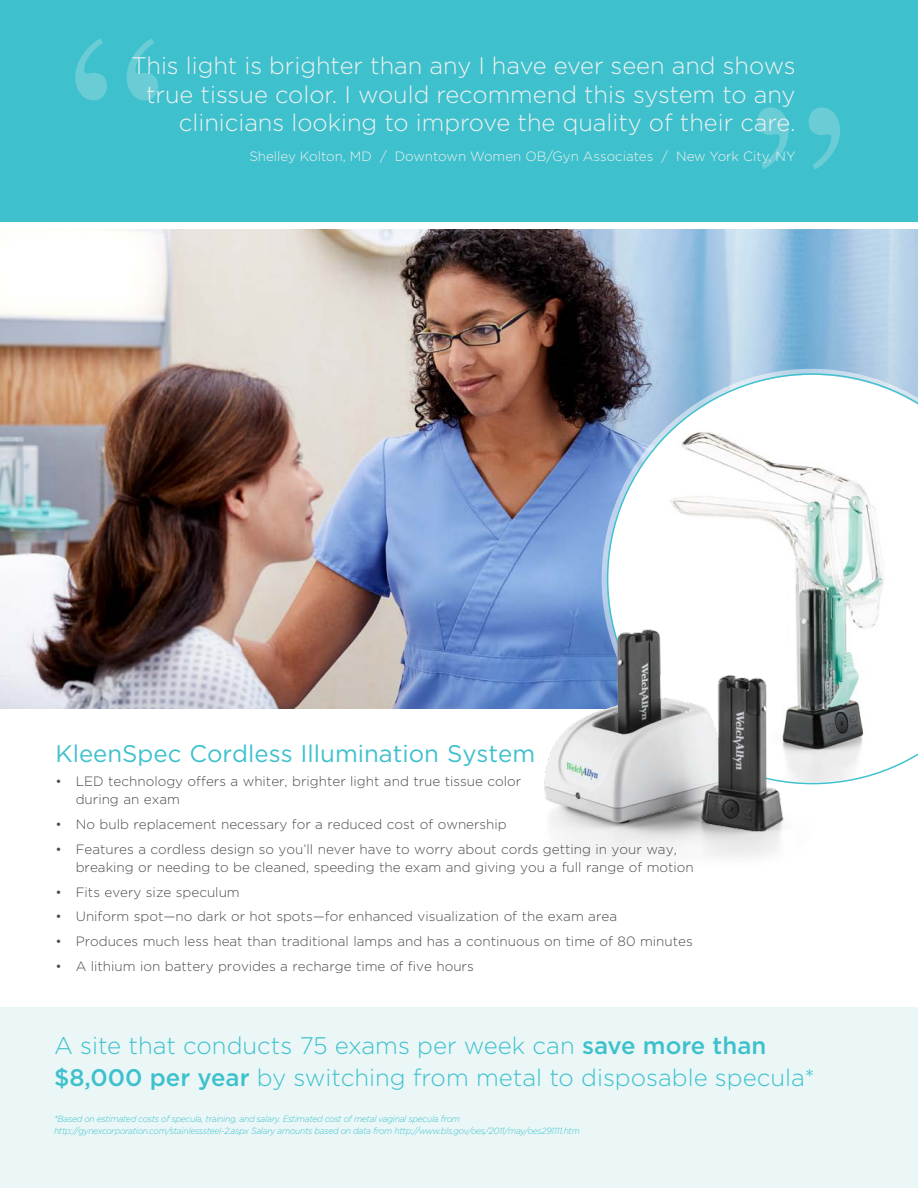
<style>
.page{position:relative;width:918px;height:1188px;background:#fff}
.page>*{position:absolute;margin:0;border:0;box-sizing:border-box;transform-origin:0 0}
.t1{font:300 24px/28.8px "Gotham";color:#f1f1f1;text-align:right}
.t2{font:300 24px/31.5px "Gotham";color:#3ec1cd}
.t3{font:24px "Gotham";color:#3ec1cd}
.t4{font:300 13.5px/18px "Gotham";color:#4b4b4c}
.t5{font:300 13.5px "Gotham";color:#f1f1f1}
.t6{font:italic 300 9px/12px "Gotham";letter-spacing:-.03em;color:#3ec1cd;scale:.95 1}
.s1{font-weight:500}
</style>
<div class="page">
<div style="left:0;top:1008px;width:918px;height:180px;background:#ebf7f7"></div>
<div style="left:0;top:0;width:918px;height:221px;background:#3ec1cd"></div>
<svg style="left:75px;top:38px;width:83px;height:62px"></svg>
<svg style="left:757px;top:107px;width:83px;height:63px"></svg>
<img style="left:0;top:229px;width:918px;height:480px">
<svg style="left:607px;top:373px;width:311px;height:411px"></svg>
<img style="left:525px;top:621px;width:297px;height:238px">
<h1 class="t1" style="left:132px;top:50px;width:666px">This light is brighter than any I have ever seen and shows true tissue color. I would recommend this system to any clinicians looking to improve the quality of their care.</h1>
<p class="t5" style="left:249px;top:148px;width:548px">Shelley Kolton, MD / Downtown Women OB/Gyn Associates / New York City, NY</p>
<h1 class="t3" style="left:56px;top:738px;width:481px">KleenSpec Cordless Illumination System</h1>
<p class="t4" style="left:76px;top:772px;width:447px;text-indent:-20px">• LED technology offers a whiter, brighter light and true tissue color during an exam</p>
<p class="t4" style="left:56px;top:815px;width:453px">• No bulb replacement necessary for a reduced cost of ownership</p>
<p class="t4" style="left:76px;top:840px;width:620px;text-indent:-20px">• Features a cordless design so you’ll never have to worry about cords getting in your way, breaking or needing to be cleaned, speeding the exam and giving you a full range of motion</p>
<p class="t4" style="left:56px;top:882px;width:186px">• Fits every size speculum</p>
<p class="t4" style="left:56px;top:907px;width:563px">• Uniform spot—no dark or hot spots—for enhanced visualization of the exam area</p>
<p class="t4" style="left:56px;top:932px;width:639px">• Produces much less heat than traditional lamps and has a continuous on time of 80 minutes</p>
<p class="t4" style="left:56px;top:957px;width:420px">• A lithium ion battery provides a recharge time of five hours</p>
<h1 class="t2" style="left:54px;top:1029px;width:762px">A site that conducts 75 exams per week can <span class="s1">save more than $8,000 per year</span> by switching from metal to disposable specula*</h1>
<p class="t6" style="left:54px;top:1112px;width:555px">*Based on estimated costs of specula, training, and salary. Estimated cost of metal vaginal specula from http://gynexcorporation.com/stainlesssteel-2.aspx Salary amounts based on data from http://www.bls.gov/oes/2011/may/oes291111.htm</p>
</div>
